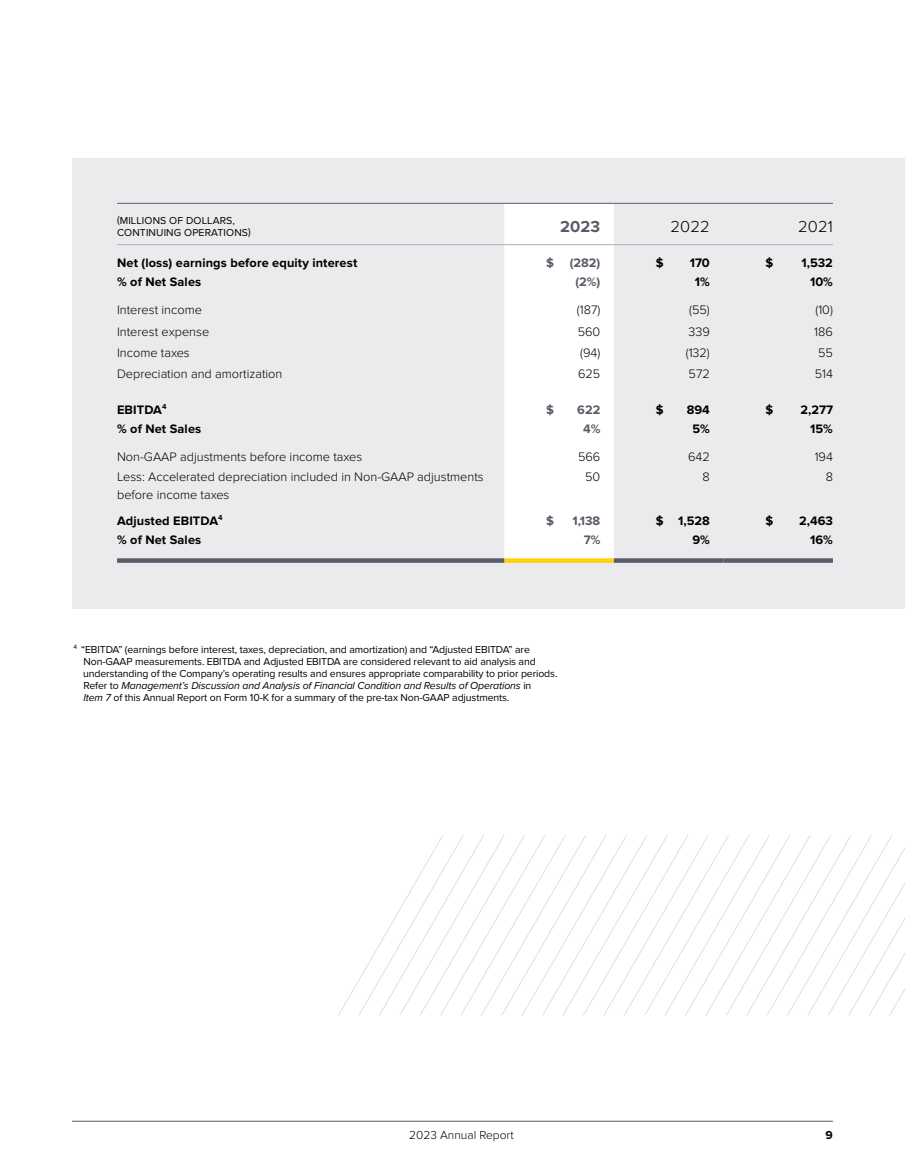
<style>
.page{position:relative;width:905px;height:1175px;background:#fff}
.page>*{position:absolute;margin:0;border:0;box-sizing:border-box;transform-origin:0 0}
.H2___table___Date{font:300 16.5px "Proxima Nova";color:#000}
.H2___table___Date-2{font:700 16.5px "Proxima Nova";color:#575c69}
.P___Body___Default{font:300 12.75px/18px "Proxima Nova";color:#000}
.H2___Heading{font:700 12.75px "Proxima Nova";letter-spacing:.01em;color:#000}
.P___body___Right_Justified{font:300 12.75px "Proxima Nova";color:#000}
.P___body___Right_Justified___Bold{font:700 12.75px "Proxima Nova";color:#000}
.P___body___Right_Justified___Bold-2{font:700 12.75px "Proxima Nova";color:#575c69}
.t1{font:300 12px "Proxima Nova";color:#000}
.t2{font:700 12px "Proxima Nova";color:#000}
.P___Footnote-Indented{font:10.5px/12px "Proxima Nova";letter-spacing:-.01em;color:#000}
.H2___Table___Head{font:10.5px/12px "Proxima Nova";letter-spacing:.01em;color:#000}
.s1{font-style:italic}
</style>
<div class="page">
<div style="left:72px;top:158px;width:832px;height:450px;background:#ebebed"></div>
<div style="left:504px;top:204px;width:110px;height:354px;background:#fff"></div>
<div style="left:504px;top:558px;width:110px;height:5px;background:#ffd20a"></div>
<div style="left:117px;top:558px;width:387px;height:5px;background:#575c69"></div>
<div style="left:614px;top:558px;width:109px;height:5px;background:#575c69"></div>
<div style="left:723px;top:558px;width:109px;height:5px;background:#575c69"></div>
<hr style="left:117px;top:203px;width:387px;height:1px;background:#575c69">
<hr style="left:504px;top:203px;width:110px;height:1px;background:#575c69">
<hr style="left:614px;top:203px;width:109px;height:1px;background:#575c69">
<hr style="left:723px;top:203px;width:109px;height:1px;background:#575c69">
<hr style="left:117px;top:244px;width:387px;height:1px;background:#abaeb4">
<hr style="left:504px;top:244px;width:110px;height:1px;background:#abaeb4">
<hr style="left:614px;top:244px;width:109px;height:1px;background:#abaeb4">
<hr style="left:723px;top:244px;width:109px;height:1px;background:#abaeb4">
<svg style="left:338px;top:835px;width:566px;height:180px"></svg>
<hr style="left:72px;top:1120px;width:760px;height:1px;background:#575c69">
<p class="H2___Table___Head" style="left:117px;top:214px;width:135px">(MILLIONS OF DOLLARS,<br>CONTINUING OPERATIONS)</p>
<p class="H2___table___Date-2" style="left:560px;top:217px;width:42px">2023</p>
<p class="H2___table___Date" style="left:670px;top:217px;width:41px">2022</p>
<p class="H2___table___Date" style="left:798px;top:217px;width:36px">2021</p>
<p class="H2___Heading" style="left:117px;top:255px;width:242px">Net (loss) earnings before equity interest</p>
<p class="P___body___Right_Justified___Bold-2" style="left:546px;top:255px;width:55px">$ (282)</p>
<p class="P___body___Right_Justified___Bold" style="left:656px;top:255px;width:9px">$</p>
<p class="P___body___Right_Justified___Bold" style="left:689px;top:255px;width:22px">170</p>
<p class="P___body___Right_Justified___Bold" style="left:765px;top:255px;width:9px">$</p>
<p class="P___body___Right_Justified___Bold" style="left:801px;top:255px;width:33px">1,532</p>
<p class="H2___Heading" style="left:117px;top:274px;width:86px">% of Net Sales</p>
<p class="P___body___Right_Justified___Bold-2" style="left:575px;top:274px;width:26px">(2%)</p>
<p class="P___body___Right_Justified___Bold" style="left:695px;top:274px;width:16px">1%</p>
<p class="P___body___Right_Justified___Bold" style="left:810px;top:274px;width:24px">10%</p>
<p class="P___Body___Default" style="left:117px;top:301px;width:86px">Interest income</p>
<p class="P___body___Right_Justified" style="left:577px;top:302px;width:25px">(187)</p>
<p class="P___body___Right_Justified" style="left:689px;top:302px;width:22px">(55)</p>
<p class="P___body___Right_Justified" style="left:815px;top:302px;width:19px">(10)</p>
<p class="P___Body___Default" style="left:117px;top:323px;width:94px">Interest expense</p>
<p class="P___body___Right_Justified" style="left:577px;top:324px;width:24px">560</p>
<p class="P___body___Right_Justified" style="left:688px;top:324px;width:23px">339</p>
<p class="P___body___Right_Justified" style="left:814px;top:324px;width:20px">186</p>
<p class="P___Body___Default" style="left:117px;top:343px;width:74px">Income taxes</p>
<p class="P___body___Right_Justified" style="left:580px;top:345px;width:22px">(94)</p>
<p class="P___body___Right_Justified" style="left:685px;top:345px;width:26px">(132)</p>
<p class="P___body___Right_Justified" style="left:818px;top:345px;width:16px">55</p>
<p class="P___Body___Default" style="left:117px;top:365px;width:167px">Depreciation and amortization</p>
<p class="P___body___Right_Justified" style="left:578px;top:366px;width:24px">625</p>
<p class="P___body___Right_Justified" style="left:688px;top:366px;width:23px">572</p>
<p class="P___body___Right_Justified" style="left:814px;top:366px;width:20px">514</p>
<p class="H2___Heading" style="left:117px;top:402px;width:51px">EBITDA<sup>4</sup></p>
<p class="P___body___Right_Justified___Bold-2" style="left:546px;top:402px;width:9px">$</p>
<p class="P___body___Right_Justified___Bold-2" style="left:577px;top:402px;width:25px">622</p>
<p class="P___body___Right_Justified___Bold" style="left:656px;top:402px;width:9px">$</p>
<p class="P___body___Right_Justified___Bold" style="left:686px;top:402px;width:25px">894</p>
<p class="P___body___Right_Justified___Bold" style="left:765px;top:402px;width:9px">$</p>
<p class="P___body___Right_Justified___Bold" style="left:800px;top:402px;width:34px">2,277</p>
<p class="H2___Heading" style="left:117px;top:421px;width:86px">% of Net Sales</p>
<p class="P___body___Right_Justified___Bold-2" style="left:583px;top:421px;width:19px">4%</p>
<p class="P___body___Right_Justified___Bold" style="left:692px;top:421px;width:19px">5%</p>
<p class="P___body___Right_Justified___Bold" style="left:810px;top:421px;width:24px">15%</p>
<p class="P___Body___Default" style="left:117px;top:448px;width:247px">Non-GAAP adjustments before income taxes</p>
<p class="P___body___Right_Justified" style="left:578px;top:449px;width:24px">566</p>
<p class="P___body___Right_Justified" style="left:688px;top:449px;width:23px">642</p>
<p class="P___body___Right_Justified" style="left:814px;top:449px;width:20px">194</p>
<p class="P___Body___Default" style="left:117px;top:468px;width:368px">Less: Accelerated depreciation included in Non-GAAP adjustments before income taxes</p>
<p class="P___body___Right_Justified" style="left:585px;top:470px;width:17px">50</p>
<p class="P___body___Right_Justified" style="left:702px;top:470px;width:9px">8</p>
<p class="P___body___Right_Justified" style="left:825px;top:470px;width:9px">8</p>
<p class="H2___Heading" style="left:117px;top:513px;width:107px">Adjusted EBITDA<sup>4</sup></p>
<p class="P___body___Right_Justified___Bold-2" style="left:546px;top:513px;width:9px">$</p>
<p class="P___body___Right_Justified___Bold-2" style="left:572px;top:513px;width:29px">1,138</p>
<p class="P___body___Right_Justified___Bold" style="left:656px;top:513px;width:55px">$ 1,528</p>
<p class="P___body___Right_Justified___Bold" style="left:765px;top:513px;width:9px">$</p>
<p class="P___body___Right_Justified___Bold" style="left:799px;top:513px;width:35px">2,463</p>
<p class="H2___Heading" style="left:117px;top:532px;width:86px">% of Net Sales</p>
<p class="P___body___Right_Justified___Bold-2" style="left:583px;top:532px;width:18px">7%</p>
<p class="P___body___Right_Justified___Bold" style="left:692px;top:532px;width:19px">9%</p>
<p class="P___body___Right_Justified___Bold" style="left:810px;top:532px;width:24px">16%</p>
<p class="P___Footnote-Indented" style="left:83px;top:644px;width:475px;text-indent:-10px"><sup>4</sup> “EBITDA” (earnings before interest, taxes, depreciation, and amortization) and “Adjusted EBITDA” are Non-GAAP measurements. EBITDA and Adjusted EBITDA are considered relevant to aid analysis and understanding of the Company’s operating results and ensures appropriate comparability to prior periods.<br>Refer to <span class="s1">Management’s Discussion and Analysis of Financial Condition and Results of Operations</span> in<br><span class="s1">Item 7</span> of this Annual Report on Form 10-K for a summary of the pre-tax Non-GAAP adjustments.</p>
<p class="t1" style="left:409px;top:1128px;width:106px">2023 Annual Report</p>
<p class="t2" style="left:825px;top:1128px;width:9px">9</p>
</div>
